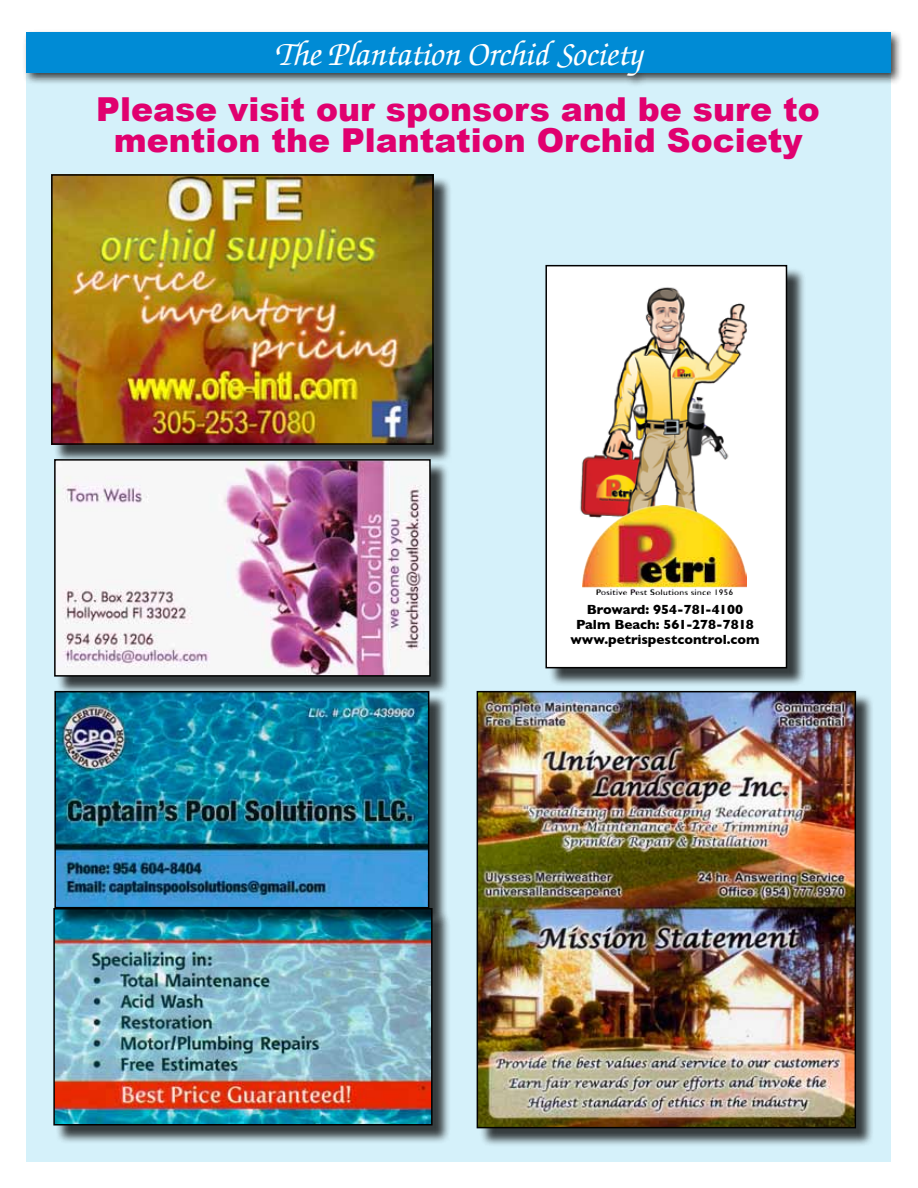
<style>
.page{position:relative;width:918px;height:1188px;background:#fff}
.page>*{position:absolute;margin:0;border:0;box-sizing:border-box;transform-origin:0 0}
.t1{font:italic 500 34.5px "Zapf Chancery";color:#fff}
.t2{font:900 33px/31.5px "Arial";color:#e0006f;text-align:center}
.t3{font:700 13.5px/15px "Gill Sans";color:#000;text-align:center}
</style>
<div class="page">
<div style="left:26px;top:33px;width:864px;height:1128px;background:#d5f1fa"></div>
<div style="left:22px;top:29px;width:881px;height:59px;background:#000;opacity:.75"></div>
<div style="left:26px;top:33px;width:864px;height:40px;background:#008bd5"></div>
<div style="left:479px;top:693px;width:396px;height:454px;background:#000;opacity:.75"></div>
<img style="left:480px;top:694px;width:373px;height:431px">
<div style="left:477px;top:691px;width:379px;height:437px;border:2px solid #000"></div>
<div style="left:56px;top:910px;width:395px;height:234px;background:#000;opacity:.75"></div>
<img style="left:56px;top:911px;width:374px;height:212px">
<div style="left:53px;top:908px;width:380px;height:218px;border:2px solid #000"></div>
<div style="left:57px;top:693px;width:391px;height:234px;background:#000;opacity:.75"></div>
<img style="left:57px;top:695px;width:369px;height:210px">
<div style="left:54px;top:691px;width:375px;height:217px;border:2px solid #000"></div>
<div style="left:53px;top:176px;width:399px;height:288px;background:#000;opacity:.75"></div>
<img style="left:54px;top:177px;width:377px;height:265px">
<div style="left:51px;top:174px;width:383px;height:271px;border:2px solid #000"></div>
<div style="left:56px;top:461px;width:393px;height:234px;background:#000;opacity:.75"></div>
<img style="left:57px;top:462px;width:371px;height:212px">
<div style="left:54px;top:459px;width:377px;height:218px;border:2px solid #000"></div>
<div style="left:548px;top:267px;width:258px;height:420px;background:#000;opacity:.75"></div>
<img style="left:548px;top:268px;width:236px;height:394px">
<img style="left:582px;top:505px;width:165px;height:90px">
<div style="left:545px;top:265px;width:242px;height:403px;border:2px solid #000"></div>
<h1 class="t1" style="left:275px;top:36px;width:369px">The Plantation Orchid Society</h1>
<h2 class="t2" style="left:96px;top:92px;width:725px">Please visit our sponsors and be sure to mention the Plantation Orchid Society</h2>
<p class="t3" style="left:570px;top:601px;width:191px">Broward: 954-781-4100<br>Palm Beach: 561-278-7818 www.petrispestcontrol.com</p>
</div>
